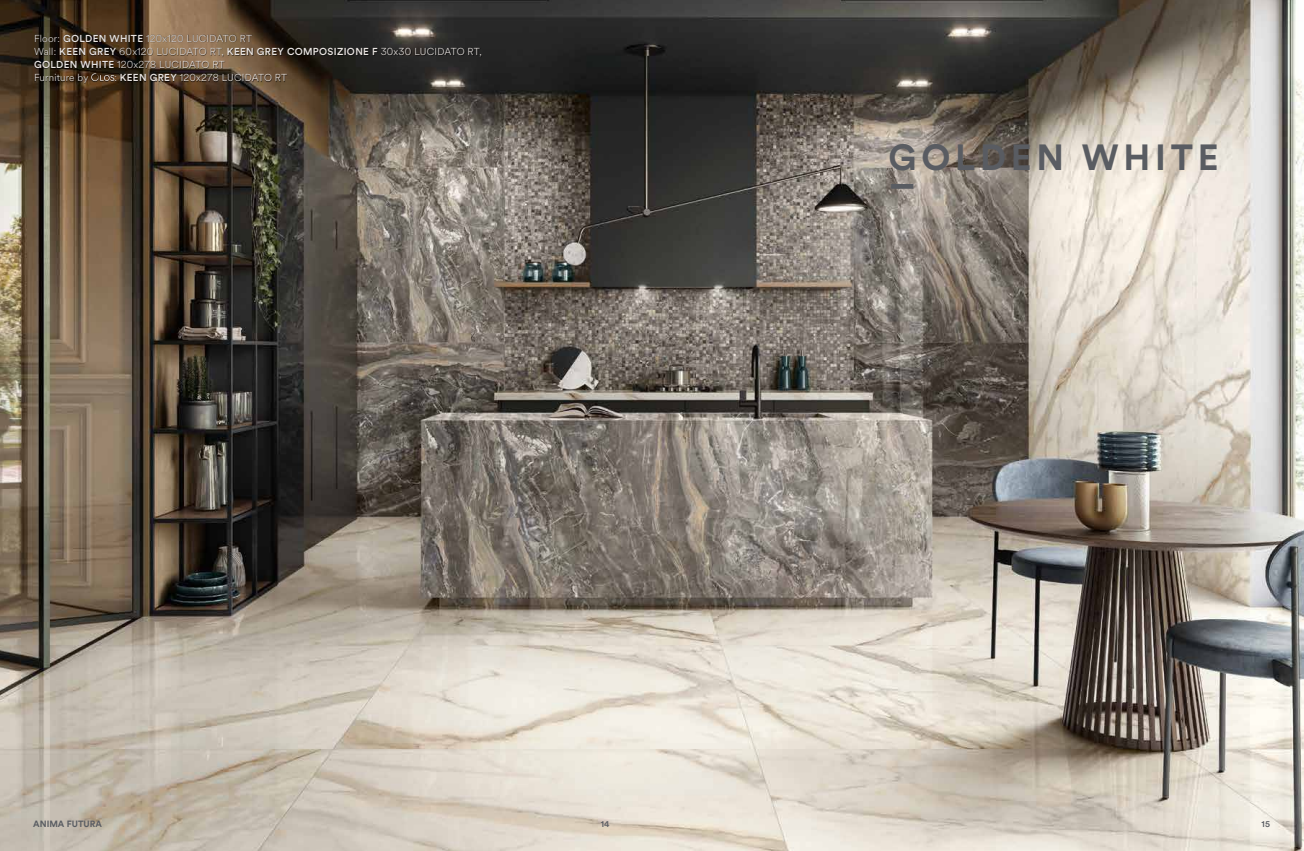
<style>
.page{position:relative;width:1304px;height:851px;background:#fff}
.page>*{position:absolute;margin:0;border:0;box-sizing:border-box;transform-origin:0 0}
.t1{font:700 43.8px "Circular Std";color:#595c62}
.t2{font:700 36px "Circular Std";letter-spacing:.13em;color:#595c62}
.t3{font:300 10px/13px "Circular Spotify Text";letter-spacing:.02em;color:#e9e4e1}
.t4{font:700 9px "Circular Std";color:#595c62}
.t5{font:500 9px "Circular Std";color:#595c62}
.s1{font-family:"Circular Std";font-weight:500}
</style>
<div class="page">
<img style="left:0;top:0;width:1304px;height:850px">
<div style="left:34px;top:35px;width:448px;height:49px;background:#000;opacity:.75"></div>
<svg style="left:91px;top:73px;width:23px;height:9px"></svg>
<p class="t3" style="left:34px;top:32px;width:449px">Floor: <span class="s1">GOLDEN WHITE</span> 120x120 LUCIDATO RT<br>Wall: <span class="s1">KEEN GREY</span> 60x120 LUCIDATO RT, <span class="s1">KEEN GREY COMPOSIZIONE F</span> 30x30 LUCIDATO RT, <span class="s1">GOLDEN WHITE</span> 120x278 LUCIDATO RT<br>Furniture by</p>
<p class="t3" style="left:115px;top:71px;width:174px">: <span class="s1">KEEN GREY</span> 120x278 LUCIDATO RT</p>
<h2 class="t2" style="left:889px;top:134px;width:331px">GOLDEN WHITE</h2>
<h1 class="t1" style="left:891px;top:140px;width:24px">_</h1>
<p class="t4" style="left:33px;top:818px;width:70px">ANIMA FUTURA</p>
<p class="t5" style="left:601px;top:818px;width:10px">14</p>
<p class="t5" style="left:1262px;top:818px;width:10px">15</p>
</div>
